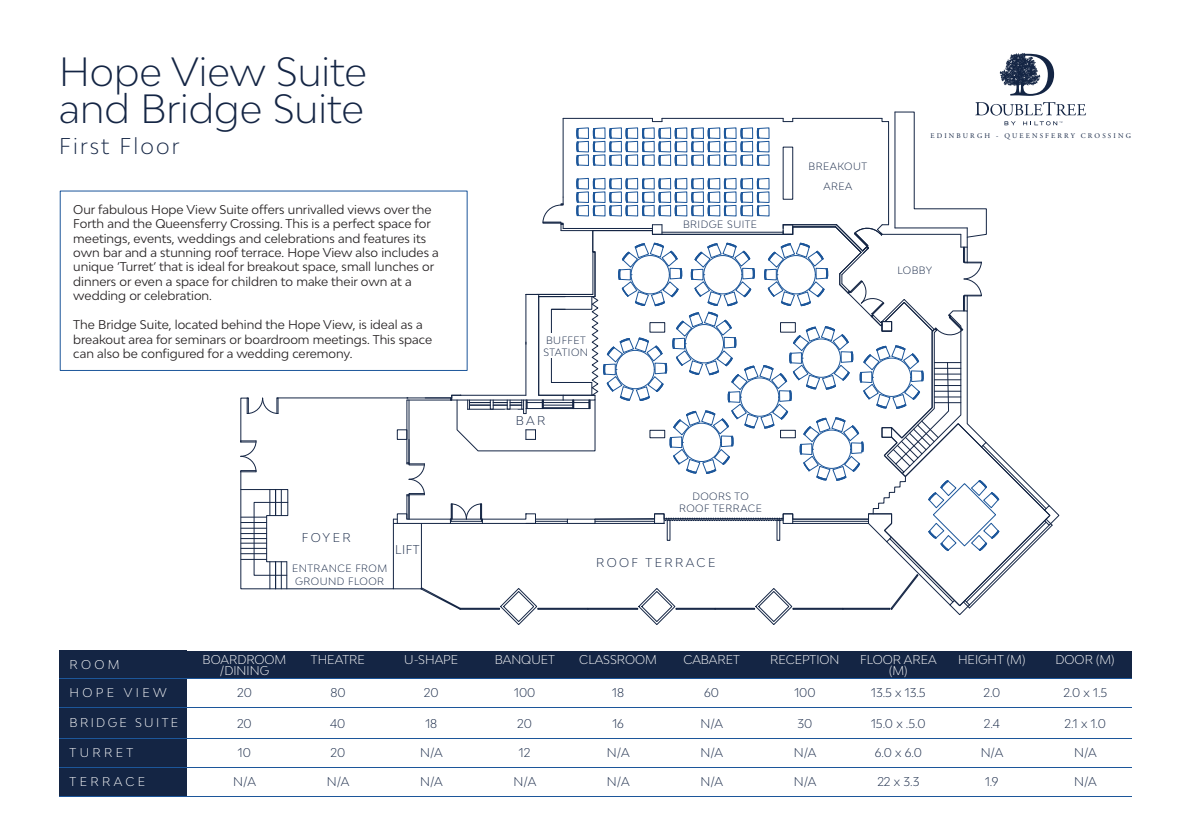
<style>
.page{position:relative;width:1191px;height:840px;background:#fff}
.page>*{position:absolute;margin:0;border:0;box-sizing:border-box;transform-origin:0 0}
.t1{font:300 38.6px/37.4px "Bw Modelica";color:#142544}
.t2{font:300 21.6px "Bw Modelica";letter-spacing:.1em;color:#142544}
.t3{font:12px/14.4px "Bw Modelica";color:#231f20}
.t4{font:300 12px "Bw Modelica";color:#142544}
.t5{font:300 12px/10.6px "Bw Modelica";color:#fff;text-align:center}
.t6{font:300 12px "Bw Modelica";letter-spacing:.28em;color:#fff}
.t7{font:300 12px "Bw Modelica";letter-spacing:.2em;color:#142544}
.t8{font:300 12px "Bw Modelica";letter-spacing:.2em;color:#fff}
.t9{font:300 10px/12px "Bw Modelica";letter-spacing:.05em;color:#142544;text-align:center}
.t10{font:7px "Adobe Garamond Pro";letter-spacing:.3em;color:#142544}
</style>
<div class="page">
<div style="left:59px;top:650px;width:128px;height:145px;background:#142544"></div>
<div style="left:85px;top:650px;width:1046px;height:28px;background:#142544"></div>
<hr style="left:59px;top:678px;width:1072px;height:1px;background:#1c569a">
<hr style="left:59px;top:706px;width:1072px;height:1px;background:#1c569a">
<hr style="left:59px;top:738px;width:1073px;height:1px;background:#1c569a">
<hr style="left:59px;top:766px;width:1073px;height:1px;background:#1c569a">
<hr style="left:59px;top:795px;width:1072px;height:1px;background:#1c569a">
<svg style="left:999px;top:53px;width:55px;height:43px"></svg>
<svg style="left:240px;top:102px;width:846px;height:523px"></svg>
<h1 class="t1" style="left:59px;top:52px;width:309px">Hope View Suite and Bridge Suite</h1>
<h2 class="t2" style="left:59px;top:132px;width:122px">First Floor</h2>
<p class="t3" style="left:73px;top:202px;width:367px">Our fabulous Hope View Suite offers unrivalled views over the Forth and the Queensferry Crossing. This is a perfect space for meetings, events, weddings and celebrations and features its own bar and a stunning roof terrace. Hope View also includes a unique ‘Turret’ that is ideal for breakout space, small lunches or dinners or even a space for children to make their own at a wedding or celebration.</p>
<p class="t3" style="left:73px;top:317px;width:360px">The Bridge Suite, located behind the Hope View, is ideal as a breakout area for seminars or boardroom meetings. This space can also be configured for a wedding ceremony.</p>
<p class="t4" style="left:302px;top:529px;width:50px">FOYER</p>
<p class="t9" style="left:292px;top:562px;width:97px">ENTRANCE FROM<br>GROUND FLOOR</p>
<p class="t4" style="left:395px;top:541px;width:26px">LIFT</p>
<p class="t9" style="left:683px;top:218px;width:76px">BRIDGE SUITE</p>
<p class="t9" style="left:543px;top:333px;width:46px;text-align:left">BUFFET<br>STATION</p>
<p class="t4" style="left:516px;top:412px;width:31px">BAR</p>
<p class="t9" style="left:679px;top:490px;width:84px">DOORS TO<br>ROOF TERRACE</p>
<p class="t7" style="left:596px;top:554px;width:121px">ROOF TERRACE</p>
<p class="t9" style="left:808px;top:156px;width:60px;line-height:19.8px">BREAKOUT<br>AREA</p>
<p class="t10" style="left:930px;top:131px;width:202px">EDINBURGH - QUEENSFERRY CROSSING</p>
<p class="t9" style="left:897px;top:264px;width:36px">LOBBY</p>
<p class="t5" style="left:70px;top:658px;width:52px">ROOM</p>
<p class="t5" style="left:203px;top:653px;width:85px">BOARDROOM /DINING</p>
<p class="t5" style="left:311px;top:653px;width:55px">THEATRE</p>
<p class="t5" style="left:404px;top:653px;width:56px">U-SHAPE</p>
<p class="t5" style="left:495px;top:653px;width:62px">BANQUET</p>
<p class="t5" style="left:579px;top:653px;width:79px">CLASSROOM</p>
<p class="t5" style="left:683px;top:653px;width:58px">CABARET</p>
<p class="t5" style="left:770px;top:653px;width:71px">RECEPTION</p>
<p class="t5" style="left:860px;top:653px;width:78px">FLOOR AREA (M)</p>
<p class="t5" style="left:958px;top:653px;width:69px">HEIGHT (M)</p>
<p class="t5" style="left:1055px;top:653px;width:61px">DOOR (M)</p>
<p class="t4" style="left:237px;top:684px;width:16px">20</p>
<p class="t4" style="left:330px;top:684px;width:17px">80</p>
<p class="t4" style="left:424px;top:684px;width:16px">20</p>
<p class="t4" style="left:514px;top:684px;width:23px">100</p>
<p class="t4" style="left:612px;top:684px;width:13px">18</p>
<p class="t4" style="left:704px;top:684px;width:16px">60</p>
<p class="t4" style="left:794px;top:684px;width:23px">100</p>
<p class="t4" style="left:871px;top:684px;width:56px">13.5 x 13.5</p>
<p class="t4" style="left:983px;top:684px;width:19px">2.0</p>
<p class="t4" style="left:1063px;top:684px;width:45px">2.0 x 1.5</p>
<p class="t8" style="left:70px;top:714px;width:110px">BRIDGE SUITE</p>
<p class="t4" style="left:237px;top:714px;width:16px">20</p>
<p class="t4" style="left:330px;top:714px;width:17px">40</p>
<p class="t4" style="left:425px;top:714px;width:13px">18</p>
<p class="t4" style="left:517px;top:714px;width:16px">20</p>
<p class="t4" style="left:612px;top:714px;width:13px">16</p>
<p class="t4" style="left:700px;top:714px;width:24px">N/A</p>
<p class="t4" style="left:797px;top:714px;width:16px">30</p>
<p class="t4" style="left:871px;top:714px;width:56px">15.0 x .5.0</p>
<p class="t4" style="left:983px;top:714px;width:18px">2.4</p>
<p class="t4" style="left:1064px;top:714px;width:43px">2.1 x 1.0</p>
<p class="t5" style="left:70px;top:746px;width:65px">TURRET</p>
<p class="t4" style="left:238px;top:744px;width:14px">10</p>
<p class="t4" style="left:330px;top:744px;width:16px">20</p>
<p class="t4" style="left:420px;top:744px;width:24px">N/A</p>
<p class="t4" style="left:519px;top:744px;width:13px">12</p>
<p class="t4" style="left:607px;top:744px;width:24px">N/A</p>
<p class="t4" style="left:700px;top:744px;width:24px">N/A</p>
<p class="t4" style="left:794px;top:744px;width:24px">N/A</p>
<p class="t4" style="left:875px;top:744px;width:48px">6.0 x 6.0</p>
<p class="t4" style="left:980px;top:744px;width:24px">N/A</p>
<p class="t4" style="left:1074px;top:744px;width:24px">N/A</p>
<p class="t6" style="left:70px;top:772px;width:77px">TERRACE</p>
<p class="t4" style="left:233px;top:773px;width:24px">N/A</p>
<p class="t4" style="left:327px;top:773px;width:24px">N/A</p>
<p class="t4" style="left:420px;top:773px;width:24px">N/A</p>
<p class="t4" style="left:513px;top:773px;width:24px">N/A</p>
<p class="t4" style="left:607px;top:773px;width:24px">N/A</p>
<p class="t4" style="left:700px;top:773px;width:24px">N/A</p>
<p class="t4" style="left:794px;top:773px;width:24px">N/A</p>
<p class="t4" style="left:877px;top:773px;width:44px">22 x 3.3</p>
<p class="t4" style="left:985px;top:773px;width:15px">1.9</p>
<p class="t4" style="left:1074px;top:773px;width:24px">N/A</p>
<p class="t6" style="left:70px;top:684px;width:99px">HOPE VIEW</p>
</div>
